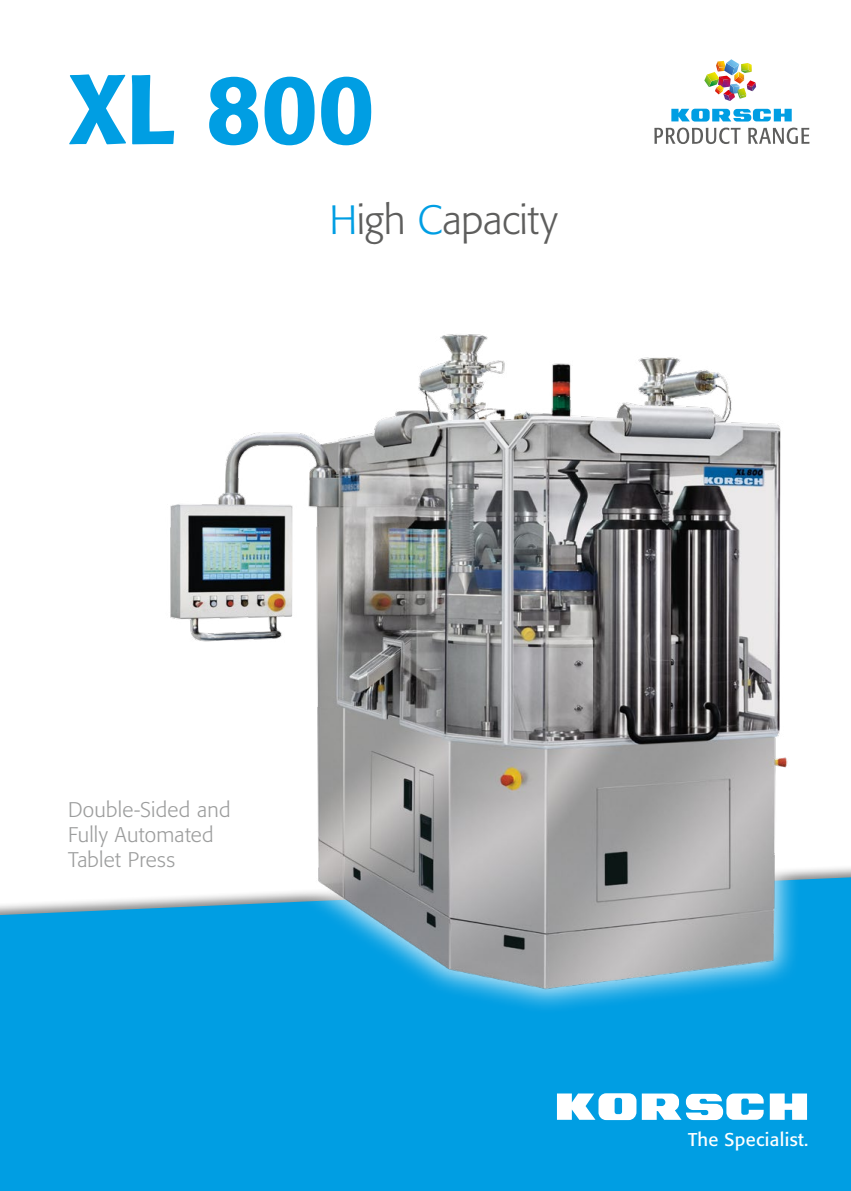
<style>
.page{position:relative;width:851px;height:1191px;background:#fff}
.page>*{position:absolute;margin:0;border:0;box-sizing:border-box;transform-origin:0 0}
.t1{font:500 97.5px "Formata";color:#009ee3}
.t2{font:300 40.5px "Formata";letter-spacing:-.005em;color:#5e5e5d}
.t3{font:300 21px/25.2px "Formata";letter-spacing:.01em;color:#9c9d9d}
.t4{font:18.3px "Formata";letter-spacing:.02em;color:#fff}
.s1{color:#009ee3}
</style>
<div class="page">
<div style="left:0;top:877px;width:850px;height:314px;background:#009ee3"></div>
<svg style="left:557px;top:1093px;width:249px;height:27px"></svg>
<img style="left:117px;top:334px;width:721px;height:688px">
<svg style="left:671px;top:109px;width:120px;height:13px"></svg>
<svg style="left:654px;top:128px;width:86px;height:16px"></svg>
<svg style="left:748px;top:128px;width:61px;height:16px"></svg>
<img style="left:704px;top:59px;width:52px;height:42px">
<h1 class="t1" style="left:68px;top:50px;width:308px">XL 800</h1>
<h2 class="t2" style="left:329px;top:196px;width:230px"><span class="s1">H</span>igh <span class="s1">C</span>apacity</h2>
<p class="t3" style="left:68px;top:797px;width:164px">Double-Sided and<br>Fully Automated<br>Tablet Press</p>
<p class="t4" style="left:688px;top:1128px;width:122px">The Specialist.</p>
</div>
